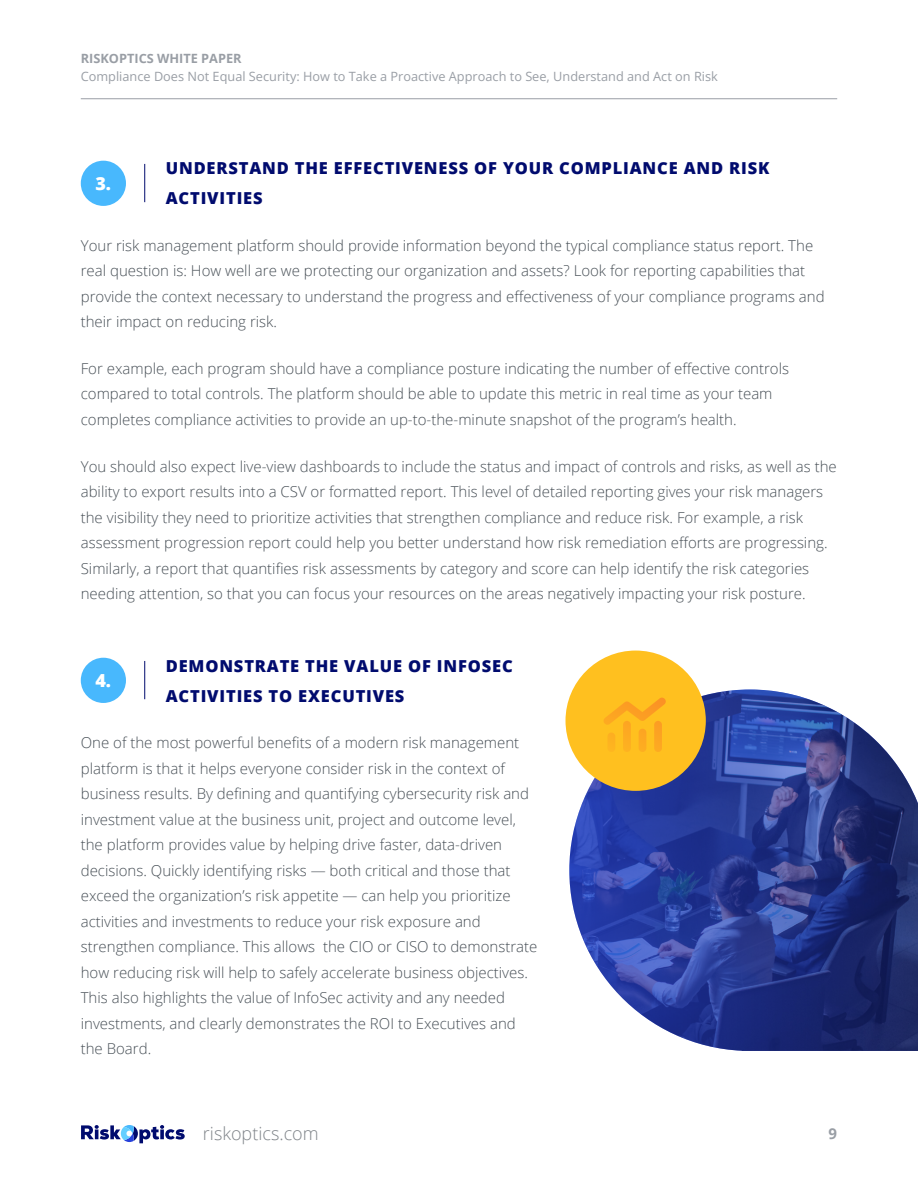
<style>
.page{position:relative;width:918px;height:1188px;background:#fff}
.page>*{position:absolute;margin:0;border:0;box-sizing:border-box;transform-origin:0 0}
.t1{font:300 18px "Open Sans";color:#7f8489}
.t2{font:800 18px "Open Sans";color:#fff}
.t3{font:800 16.5px/30px "Open Sans";letter-spacing:.05em;color:#000b6e}
.t4{font:300 15px/25.5px "Open Sans";color:#485057}
.t5{font:700 15px "Open Sans";color:#999ea5}
.t6{font:12.75px "Open Sans";color:#999ea5}
.t7{font:700 12.75px "Open Sans";color:#999ea5}
</style>
<div class="page">
<div style="left:81px;top:658px;width:45px;height:45px;background:#48b8fd;border-radius:50%"></div>
<hr style="left:144px;top:661px;width:1px;height:38px;background:#000b6e">
<div style="left:81px;top:161px;width:45px;height:45px;background:#48b8fd;border-radius:50%"></div>
<hr style="left:144px;top:164px;width:1px;height:38px;background:#000b6e">
<img style="left:569px;top:690px;width:349px;height:361px">
<div style="left:566px;top:651px;width:140px;height:140px;background:#ffc01f;border-radius:50%"></div>
<hr style="left:81px;top:98px;width:756px;height:1px;background:#999ea5">
<svg style="left:81px;top:1125px;width:104px;height:18px"></svg>
<p class="t7" style="left:81px;top:49px;width:162px">RISKOPTICS WHITE PAPER</p>
<p class="t6" style="left:81px;top:67px;width:639px">Compliance Does Not Equal Security: How to Take a Proactive Approach to See, Understand and Act on Risk</p>
<p class="t3" style="left:166px;top:152px;width:605px">UNDERSTAND THE EFFECTIVENESS OF YOUR COMPLIANCE AND RISK<br>ACTIVITIES</p>
<p class="t4" style="left:81px;top:232px;width:745px">Your risk management platform should provide information beyond the typical compliance status report. The real question is: How well are we protecting our organization and assets? Look for reporting capabilities that provide the context necessary to understand the progress and effectiveness of your compliance programs and their impact on reducing risk.</p>
<p class="t4" style="left:81px;top:355px;width:710px">For example, each program should have a compliance posture indicating the number of effective controls compared to total controls. The platform should be able to update this metric in real time as your team completes compliance activities to provide an up-to-the-minute snapshot of the program’s health.</p>
<p class="t4" style="left:81px;top:453px;width:758px">You should also expect live-view dashboards to include the status and impact of controls and risks, as well as the ability to export results into a CSV or formatted report. This level of detailed reporting gives your risk managers the visibility they need to prioritize activities that strengthen compliance and reduce risk. For example, a risk assessment progression report could help you better understand how risk remediation efforts are progressing.<br>Similarly, a report that quantifies risk assessments by category and score can help identify the risk categories needing attention, so that you can focus your resources on the areas negatively impacting your risk posture.</p>
<p class="t2" style="left:95px;top:169px;width:17px">3.</p>
<p class="t3" style="left:166px;top:650px;width:348px">DEMONSTRATE THE VALUE OF INFOSEC<br>ACTIVITIES TO EXECUTIVES</p>
<p class="t4" style="left:81px;top:730px;width:458px">One of the most powerful benefits of a modern risk management platform is that it helps everyone consider risk in the context of business results. By defining and quantifying cybersecurity risk and investment value at the business unit, project and outcome level, the platform provides value by helping drive faster, data-driven decisions. Quickly identifying risks — both critical and those that exceed the organization’s risk appetite — can help you prioritize activities and investments to reduce your risk exposure and strengthen compliance. This allows the CIO or CISO to demonstrate how reducing risk will help to safely accelerate business objectives.<br>This also highlights the value of InfoSec activity and any needed investments, and clearly demonstrates the ROI to Executives and the Board.</p>
<p class="t2" style="left:95px;top:666px;width:17px">4.</p>
<p class="t1" style="left:203px;top:1121px;width:117px">riskoptics.com</p>
<p class="t5" style="left:829px;top:1123px;width:10px">9</p>
</div>
